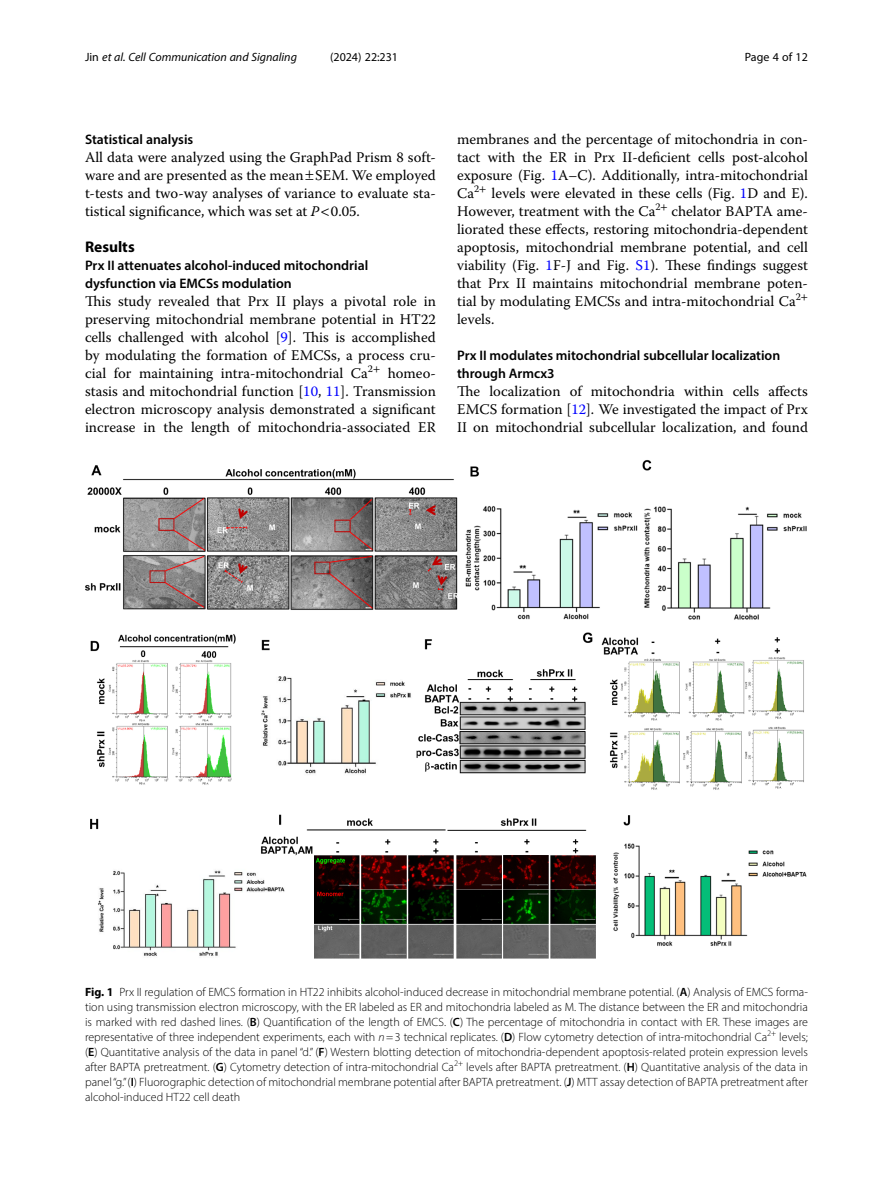
<style>
.page{position:relative;width:893px;height:1191px;background:#fff}
.page>*{position:absolute;margin:0;border:0;box-sizing:border-box;transform-origin:0 0}
.Head_1{font:700 15.45px "Myriad Pro";color:#000}
.Body_Text{font:14.7px/18px "Warnock Pro";color:#000;text-align:justify}
.Head_2{font:600 13.8px/18px "Myriad Pro";color:#000}
.Head_2_After_1{font:600 13.8px/18px "Myriad Pro";color:#000}
.Figure_Caption{font:300 12px/15px "Myriad Pro";color:#000;text-align:justify}
.t1{font:italic 12px "Myriad Pro";color:#000}
.t2{font:12px "Myriad Pro";color:#000}
.s1{font-style:normal}
.s2{font-style:italic}
.s3{color:#00f}
.s4{font-weight:700}
.s5{font-weight:600}
</style>
<div class="page">
<img style="left:85px;top:460px;width:722px;height:499px">
<p class="t1" style="left:85px;top:50px;width:213px"><span class="s1">Jin</span> et al. Cell Communication and Signaling</p>
<p class="t2" style="left:330px;top:50px;width:70px">(2024) 22:231</p>
<p class="t2" style="left:745px;top:50px;width:65px">Page 4 of 12</p>
<p class="Head_2" style="left:85px;top:130px;width:110px">Statistical analysis</p>
<p class="Body_Text" style="left:85px;top:148px;width:352px">All data were analyzed using the GraphPad Prism 8 soft&shy;ware and are presented as the mean SEM. We employed t-tests and two-way analyses of variance to evaluate sta&shy;tistical significance, which was set at <span class="s2">P</span> 0.05.</p>
<p class="Head_1" style="left:85px;top:237px;width:51px">Results</p>
<p class="Head_2_After_1" style="left:85px;top:256px;width:285px">Prx II attenuates alcohol-induced mitochondrial dysfunction via EMCSs modulation</p>
<p class="Body_Text" style="left:85px;top:292px;width:352px">This study revealed that Prx II plays a pivotal role in preserving mitochondrial membrane potential in HT22 cells challenged with alcohol [<span class="s3">9</span>]. This is accomplished by modulating the formation of EMCSs, a process cru&shy;cial for maintaining intra-mitochondrial Ca<sup>2</sup><sup>+</sup> homeo&shy;stasis and mitochondrial function [<span class="s3">10</span>, <span class="s3">11</span>]. Transmission electron microscopy analysis demonstrated a significant increase in the length of mitochondria-associated ER</p>
<p class="Body_Text" style="left:457px;top:130px;width:352px">membranes and the percentage of mitochondria in con&shy;tact with the ER in Prx II-deficient cells post-alcohol exposure (Fig. <span class="s3">1</span>A–C). Additionally, intra-mitochondrial Ca<sup>2</sup><sup>+</sup> levels were elevated in these cells (Fig. <span class="s3">1</span>D and E).<br>However, treatment with the Ca<sup>2</sup><sup>+</sup> chelator BAPTA ame&shy;liorated these effects, restoring mitochondria-dependent apoptosis, mitochondrial membrane potential, and cell viability (Fig. <span class="s3">1</span>F-J and Fig. <span class="s3">S1</span>). These findings suggest that Prx II maintains mitochondrial membrane poten&shy;tial by modulating EMCSs and intra-mitochondrial Ca<sup>2</sup><sup>+ </sup>levels.</p>
<p class="Head_2" style="left:457px;top:346px;width:325px">Prx II modulates mitochondrial subcellular localization through Armcx3</p>
<p class="Body_Text" style="left:457px;top:382px;width:352px">The localization of mitochondria within cells affects EMCS formation [<span class="s3">12</span>]. We investigated the impact of Prx II on mitochondrial subcellular localization, and found</p>
<p class="Figure_Caption" style="left:85px;top:984px;width:724px"><span class="s4">Fig. 1</span> Prx II regulation of EMCS formation in HT22 inhibits alcohol-induced decrease in mitochondrial membrane potential. (<span class="s5">A</span>) Analysis of EMCS forma&shy;tion using transmission electron microscopy, with the ER labeled as ER and mitochondria labeled as M. The distance between the ER and mitochondria is marked with red dashed lines. (<span class="s5">B</span>) Quantification of the length of EMCS. (<span class="s5">C</span>) The percentage of mitochondria in contact with ER. These images are representative of three independent experiments, each with <span class="s2">n</span>=3 technical replicates. (<span class="s5">D</span>) Flow cytometry detection of intra-mitochondrial Ca<sup>2+</sup> levels; (<span class="s5">E</span>) Quantitative analysis of the data in panel “d.” (<span class="s5">F</span>) Western blotting detection of mitochondria-dependent apoptosis-related protein expression levels after BAPTA pretreatment. (<span class="s5">G</span>) Cytometry detection of intra-mitochondrial Ca<sup>2+</sup> levels after BAPTA pretreatment. (<span class="s5">H</span>) Quantitative analysis of the data in panel “g.” (<span class="s5">I</span>) Fluorographic detection of mitochondrial membrane potential after BAPTA pretreatment. (<span class="s5">J</span>) MTT assay detection of BAPTA pretreatment after alcohol-induced HT22 cell death</p>
</div>
